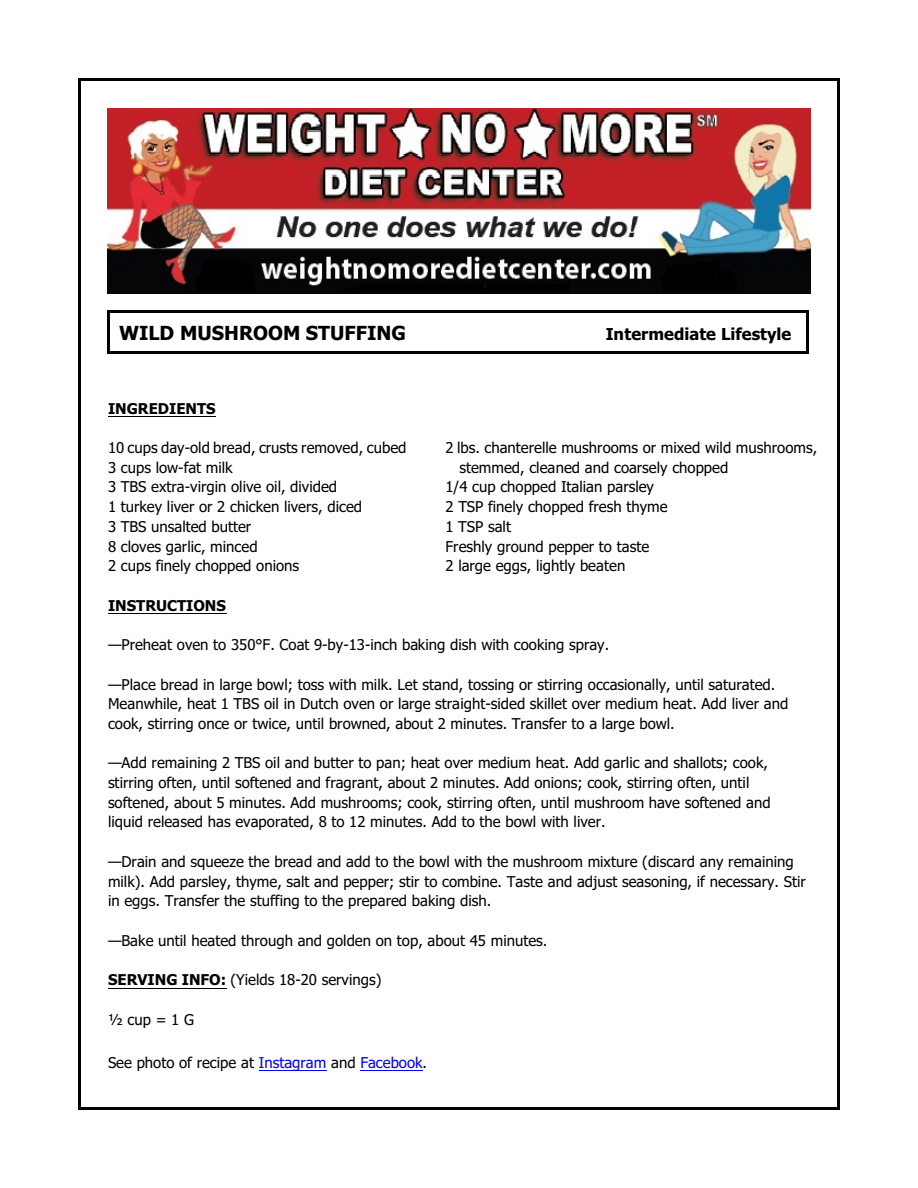
<style>
.page{position:relative;width:918px;height:1188px;background:#fff}
.page>*{position:absolute;margin:0;border:0;box-sizing:border-box;transform-origin:0 0}
.t1{font:700 19.5px "Tahoma";color:#000}
.t2{font:700 16.5px "Tahoma";color:#000}
.t3{font:15px/19.6px "Tahoma";color:#000}
.t4{font:700 15px "Tahoma";color:#000}
.s1{font-weight:700}
.s2{color:#00f}
</style>
<div class="page">
<hr style="left:78px;top:78px;width:3px;height:1032px;background:#000">
<hr style="left:837px;top:78px;width:3px;height:1032px;background:#000">
<hr style="left:78px;top:78px;width:762px;height:3px;background:#000">
<hr style="left:78px;top:1107px;width:762px;height:3px;background:#000">
<img style="left:108px;top:108px;width:702px;height:185px">
<hr style="left:107px;top:310px;width:3px;height:44px;background:#000">
<hr style="left:806px;top:310px;width:3px;height:44px;background:#000">
<hr style="left:107px;top:310px;width:702px;height:3px;background:#000">
<hr style="left:107px;top:351px;width:702px;height:3px;background:#000">
<hr style="left:108px;top:416px;width:108px;height:1px;background:#000">
<hr style="left:108px;top:613px;width:118px;height:1px;background:#000">
<hr style="left:108px;top:988px;width:118px;height:1px;background:#000">
<hr style="left:259px;top:1070px;width:68px;height:1px;background:#00f">
<hr style="left:360px;top:1070px;width:63px;height:1px;background:#00f">
<h1 class="t1" style="left:119px;top:325px;width:288px">WILD MUSHROOM STUFFING</h1>
<p class="t2" style="left:606px;top:328px;width:187px">Intermediate Lifestyle</p>
<p class="t4" style="left:108px;top:402px;width:109px">INGREDIENTS</p>
<p class="t3" style="left:108px;top:439px;width:300px">10 cups day-old bread, crusts removed, cubed</p>
<p class="t3" style="left:446px;top:439px;width:373px">2 lbs. chanterelle mushrooms or mixed wild mushrooms,</p>
<p class="t3" style="left:108px;top:459px;width:126px">3 cups low-fat milk</p>
<p class="t3" style="left:459px;top:459px;width:270px">stemmed, cleaned and coarsely chopped</p>
<p class="t3" style="left:108px;top:478px;width:231px">3 TBS extra-virgin olive oil, divided</p>
<p class="t3" style="left:446px;top:478px;width:210px">1/4 cup chopped Italian parsley</p>
<p class="t3" style="left:108px;top:498px;width:256px">1 turkey liver or 2 chicken livers, diced</p>
<p class="t3" style="left:446px;top:498px;width:224px">2 TSP finely chopped fresh thyme</p>
<p class="t3" style="left:108px;top:518px;width:145px">3 TBS unsalted butter</p>
<p class="t3" style="left:445px;top:518px;width:67px">1 TSP salt</p>
<p class="t3" style="left:108px;top:538px;width:151px">8 cloves garlic, minced</p>
<p class="t3" style="left:446px;top:538px;width:205px">Freshly ground pepper to taste</p>
<p class="t3" style="left:108px;top:557px;width:193px">2 cups finely chopped onions</p>
<p class="t3" style="left:446px;top:557px;width:181px">2 large eggs, lightly beaten</p>
<p class="t4" style="left:108px;top:599px;width:119px">INSTRUCTIONS</p>
<p class="t3" style="left:108px;top:636px;width:503px">—Preheat oven to 350°F. Coat 9-by-13-inch baking dish with cooking spray.</p>
<p class="t3" style="left:108px;top:676px;width:682px">—Place bread in large bowl; toss with milk. Let stand, tossing or stirring occasionally, until saturated.<br>Meanwhile, heat 1 TBS oil in Dutch oven or large straight-sided skillet over medium heat. Add liver and cook, stirring once or twice, until browned, about 2 minutes. Transfer to a large bowl.</p>
<p class="t3" style="left:108px;top:754px;width:664px">—Add remaining 2 TBS oil and butter to pan; heat over medium heat. Add garlic and shallots; cook, stirring often, until softened and fragrant, about 2 minutes. Add onions; cook, stirring often, until softened, about 5 minutes. Add mushrooms; cook, stirring often, until mushroom have softened and liquid released has evaporated, 8 to 12 minutes. Add to the bowl with liver.</p>
<p class="t3" style="left:108px;top:853px;width:699px">—Drain and squeeze the bread and add to the bowl with the mushroom mixture (discard any remaining milk). Add parsley, thyme, salt and pepper; stir to combine. Taste and adjust seasoning, if necessary. Stir in eggs. Transfer the stuffing to the prepared baking dish.</p>
<p class="t3" style="left:108px;top:932px;width:441px">—Bake until heated through and golden on top, about 45 minutes.</p>
<p class="t3" style="left:108px;top:971px;width:275px"><span class="s1">SERVING INFO:</span> (Yields 18-20 servings)</p>
<p class="t3" style="left:108px;top:1011px;width:87px">½ cup = 1 G</p>
<p class="t3" style="left:108px;top:1054px;width:321px">See photo of recipe at <span class="s2">Instagram</span> and <span class="s2">Facebook</span>.</p>
</div>
